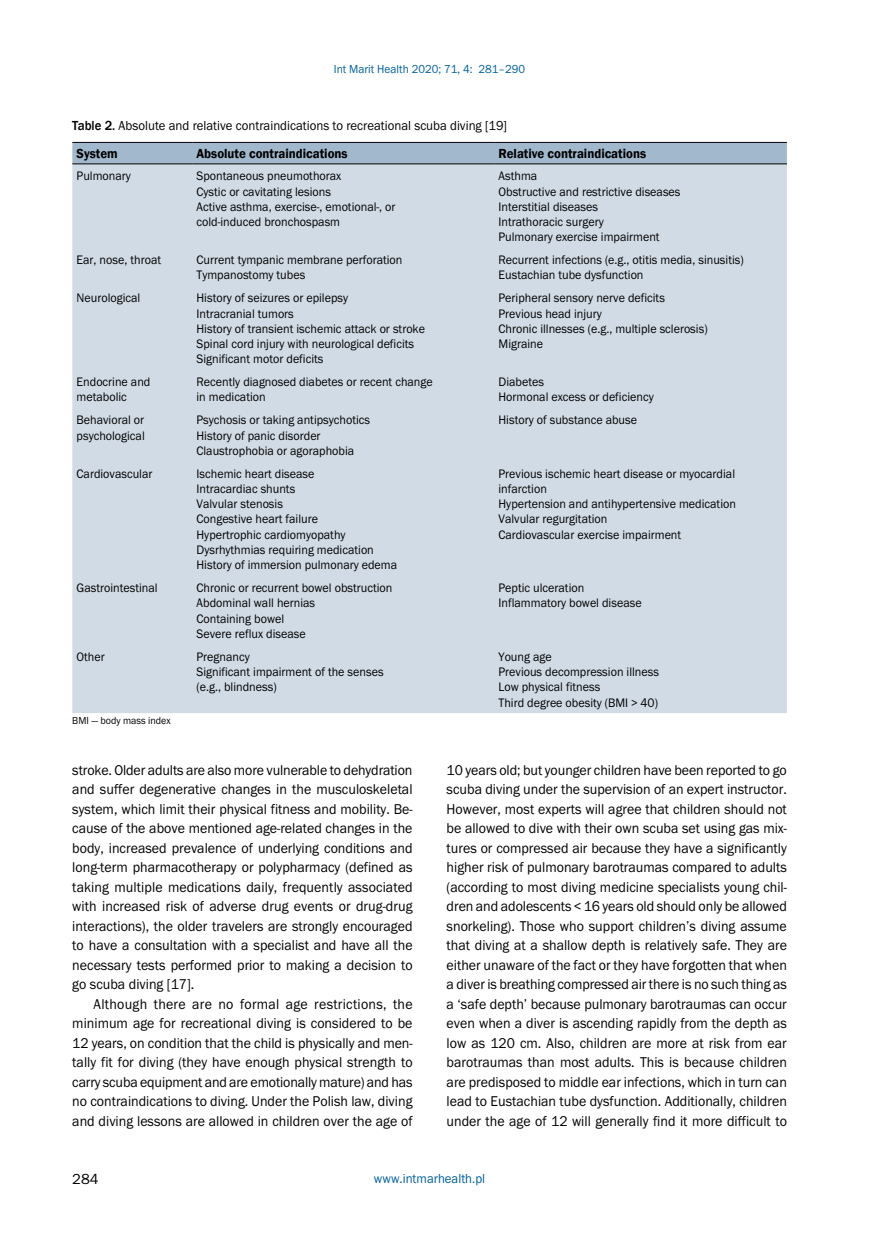
<style>
.page{position:relative;width:872px;height:1234px;background:#fff}
.page>*{position:absolute;margin:0;border:0;box-sizing:border-box;transform-origin:0 0}
.t1{font:15px "Franklin Got Itc TEE";color:#000}
.t2{font:14.7px/19.5px "Franklin Got Itc TEE";color:#000;text-align:justify;scale:.95 1}
.t3{font:13.5px "Franklin Got Itc TEE";color:#000;scale:.95 1}
.t4{font:600 13.5px "Franklin Gothic";color:#000;scale:.95 1}
.t5{font:13.5px "Franklin Got Itc TEE";color:#005f9c;scale:.95 1}
.t6{font:12.75px/15.3px "Franklin Got Itc TEE";color:#000;scale:.95 1}
.t7{font:12px "Franklin Got Itc TEE";color:#005f9c;scale:.95 1}
.t8{font:10.5px "Franklin Got Itc TEE";color:#000;scale:.95 1}
.s1{font-family:"Franklin Gothic";font-weight:500}
</style>
<div class="page">
<div style="left:72px;top:143px;width:715px;height:20px;background:#a2b8cd"></div>
<div style="left:72px;top:164px;width:715px;height:549px;background:#d1dbe5"></div>
<hr style="left:72px;top:142px;width:120px;height:1px;background:#000">
<hr style="left:192px;top:142px;width:302px;height:1px;background:#000">
<hr style="left:494px;top:142px;width:293px;height:1px;background:#000">
<hr style="left:72px;top:163px;width:120px;height:1px;background:#000">
<hr style="left:192px;top:163px;width:302px;height:1px;background:#000">
<hr style="left:494px;top:163px;width:293px;height:1px;background:#000">
<p class="t7" style="left:334px;top:62px;width:203px">Int Marit Health 2020; 71, 4: 281–290</p>
<p class="t3" style="left:72px;top:118px;width:459px"><span class="s1">Table 2.</span> Absolute and relative contraindications to recreational scuba diving [19]</p>
<p class="t4" style="left:77px;top:145px;width:45px">System</p>
<p class="t4" style="left:196px;top:145px;width:161px">Absolute contraindications</p>
<p class="t4" style="left:498px;top:145px;width:157px">Relative contraindications</p>
<p class="t6" style="left:77px;top:168px;width:59px">Pulmonary</p>
<p class="t6" style="left:196px;top:168px;width:211px">Spontaneous pneumothorax<br>Cystic or cavitating lesions<br>Active asthma, exercise-, emotional-, or cold-induced bronchospasm</p>
<p class="t6" style="left:498px;top:168px;width:193px">Asthma<br>Obstructive and restrictive diseases<br>Interstitial diseases<br>Intrathoracic surgery<br>Pulmonary exercise impairment</p>
<p class="t6" style="left:77px;top:252px;width:90px">Ear, nose, throat</p>
<p class="t6" style="left:196px;top:252px;width:218px">Current tympanic membrane perforation<br>Tympanostomy tubes</p>
<p class="t6" style="left:498px;top:252px;width:260px">Recurrent infections (e.g., otitis media, sinusitis)<br>Eustachian tube dysfunction</p>
<p class="t6" style="left:77px;top:290px;width:69px">Neurological</p>
<p class="t6" style="left:196px;top:290px;width:242px">History of seizures or epilepsy<br>Intracranial tumors<br>History of transient ischemic attack or stroke Spinal cord injury with neurological deficits Significant motor deficits</p>
<p class="t6" style="left:498px;top:290px;width:221px">Peripheral sensory nerve deficits<br>Previous head injury<br>Chronic illnesses (e.g., multiple sclerosis)<br>Migraine</p>
<p class="t6" style="left:77px;top:374px;width:79px">Endocrine and metabolic</p>
<p class="t6" style="left:196px;top:374px;width:250px">Recently diagnosed diabetes or recent change in medication</p>
<p class="t6" style="left:498px;top:374px;width:165px">Diabetes<br>Hormonal excess or deficiency</p>
<p class="t6" style="left:77px;top:412px;width:73px">Behavioral or psychological</p>
<p class="t6" style="left:196px;top:412px;width:184px">Psychosis or taking antipsychotics<br>History of panic disorder<br>Claustrophobia or agoraphobia</p>
<p class="t6" style="left:498px;top:412px;width:147px">History of substance abuse</p>
<p class="t6" style="left:77px;top:465px;width:81px">Cardiovascular</p>
<p class="t6" style="left:196px;top:465px;width:213px">Ischemic heart disease<br>Intracardiac shunts<br>Valvular stenosis<br>Congestive heart failure<br>Hypertrophic cardiomyopathy<br>Dysrhythmias requiring medication<br>History of immersion pulmonary edema</p>
<p class="t6" style="left:498px;top:465px;width:251px">Previous ischemic heart disease or myocardial infarction<br>Hypertension and antihypertensive medication Valvular regurgitation<br>Cardiovascular exercise impairment</p>
<p class="t6" style="left:77px;top:580px;width:87px">Gastrointestinal</p>
<p class="t6" style="left:196px;top:580px;width:208px">Chronic or recurrent bowel obstruction<br>Abdominal wall hernias<br>Containing bowel<br>Severe reflux disease</p>
<p class="t6" style="left:498px;top:580px;width:152px">Peptic ulceration<br>Inflammatory bowel disease</p>
<p class="t6" style="left:77px;top:649px;width:31px">Other</p>
<p class="t6" style="left:196px;top:649px;width:198px">Pregnancy<br>Significant impairment of the senses (e.g., blindness)</p>
<p class="t6" style="left:498px;top:649px;width:170px">Young age<br>Previous decompression illness<br>Low physical fitness<br>Third degree obesity (BMI &gt; 40)</p>
<p class="t8" style="left:72px;top:714px;width:105px">BMI — body mass index</p>
<p class="t2" style="left:72px;top:760px;width:360px">stroke. Older adults are also more vulnerable to dehydration and suffer degenerative changes in the musculoskeletal system, which limit their physical fitness and mobility. Be&shy;cause of the above mentioned age-related changes in the body, increased prevalence of underlying conditions and long-term pharmacotherapy or polypharmacy (defined as taking multiple medications daily, frequently associated with increased risk of adverse drug events or drug-drug interactions), the older travelers are strongly encouraged to have a consultation with a specialist and have all the necessary tests performed prior to making a decision to go scuba diving [17].</p>
<p class="t2" style="left:72px;top:994px;width:360px;text-indent:21px">Although there are no formal age restrictions, the minimum age for recreational diving is considered to be 12 years, on condition that the child is physically and men&shy;tally fit for diving (they have enough physical strength to carry scuba equipment and are emotionally mature) and has no contraindications to diving. Under the Polish law, diving and diving lessons are allowed in children over the age of</p>
<p class="t2" style="left:446px;top:760px;width:360px">10 years old; but younger children have been reported to go scuba diving under the supervision of an expert instructor.<br>However, most experts will agree that children should not be allowed to dive with their own scuba set using gas mix&shy;tures or compressed air because they have a significantly higher risk of pulmonary barotraumas compared to adults (according to most diving medicine specialists young chil&shy;dren and adolescents &lt; 16 years old should only be allowed snorkeling). Those who support children’s diving assume that diving at a shallow depth is relatively safe. They are either unaware of the fact or they have forgotten that when a diver is breathing compressed air there is no such thing as a ‘safe depth’ because pulmonary barotraumas can occur even when a diver is ascending rapidly from the depth as low as 120 cm. Also, children are more at risk from ear barotraumas than most adults. This is because children are predisposed to middle ear infections, which in turn can lead to Eustachian tube dysfunction. Additionally, children under the age of 12 will generally find it more difficult to</p>
<p class="t1" style="left:72px;top:1170px;width:28px">284</p>
<p class="t5" style="left:374px;top:1170px;width:119px">www.intmarhealth.pl</p>
</div>
